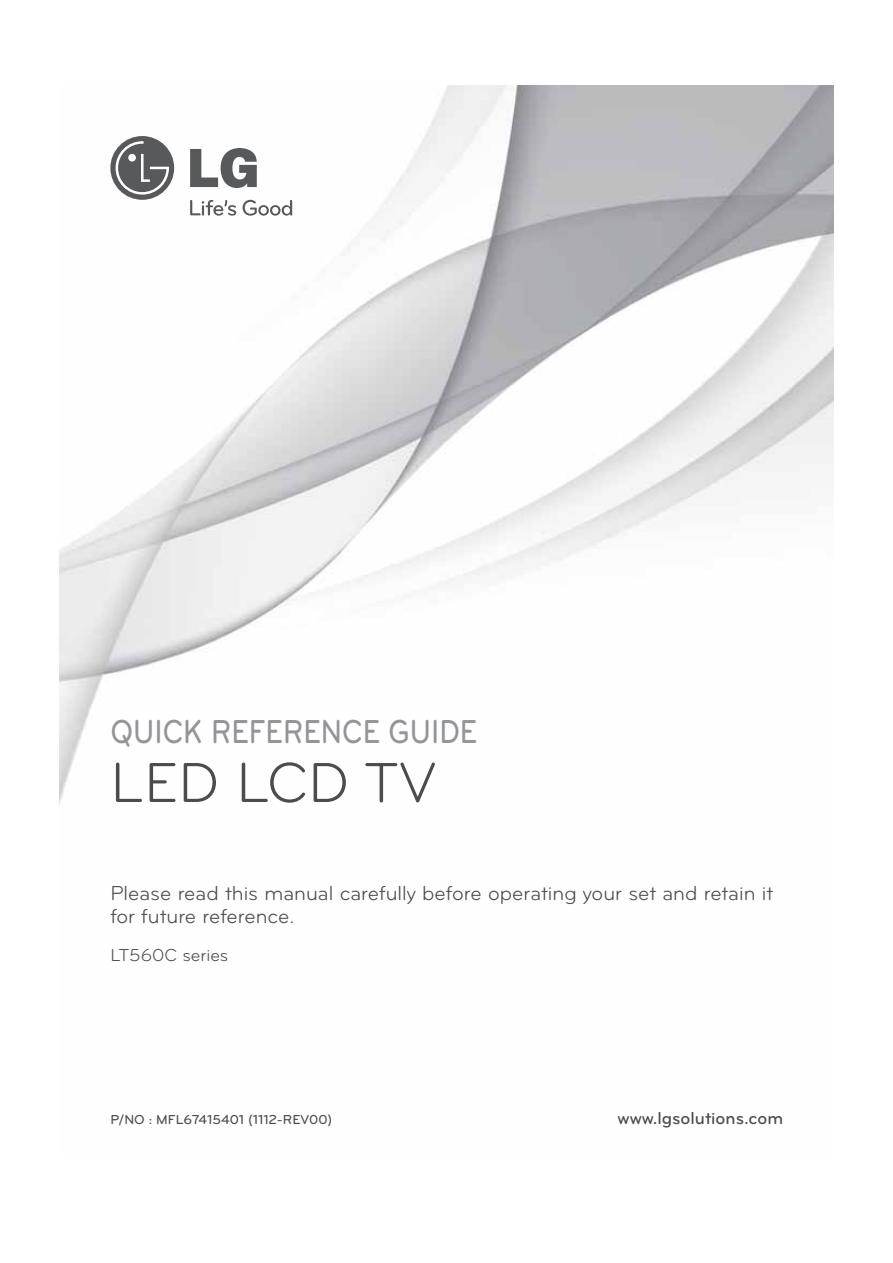
<style>
.page{position:relative;width:893px;height:1263px;background:#fff}
.page>*{position:absolute;margin:0;border:0;box-sizing:border-box;transform-origin:0 0}
.t1{font:58.5px "Bryant LG";color:#4c4c4e}
.t2{font:500 34.5px "Bryant LG";color:#939598;scale:.84 1}
.t3{font:21px/22.5px "Bryant LG";color:#4c4c4e}
.t4{font:500 18px "Bryant LG";color:#4c4c4e}
.t5{font:18px "Bryant LG";color:#4c4c4e}
.t6{font:500 13.5px "Bryant LG";color:#4c4c4e}
</style>
<div class="page">
<img style="left:60px;top:85px;width:773px;height:718px">
<svg style="left:190px;top:200px;width:46px;height:16px"></svg>
<svg style="left:243px;top:200px;width:49px;height:16px"></svg>
<svg style="left:190px;top:148px;width:67px;height:40px"></svg>
<div style="left:110px;top:136px;width:64px;height:64px;background:#58595b;border-radius:50%"></div>
<svg style="left:116px;top:141px;width:53px;height:54px"></svg>
<h2 class="t2" style="left:110px;top:718px;width:438px">QUICK REFERENCE GUIDE</h2>
<h1 class="t1" style="left:110px;top:760px;width:327px">LED LCD TV</h1>
<p class="t3" style="left:110px;top:883px;width:664px">Please read this manual carefully before operating your set and retain it for future reference.</p>
<p class="t5" style="left:110px;top:948px;width:119px">LT560C series</p>
<p class="t6" style="left:110px;top:1115px;width:223px">P/NO : MFL67415401 (1112-REV00)</p>
<p class="t4" style="left:617px;top:1111px;width:167px">www.lgsolutions.com</p>
</div>
